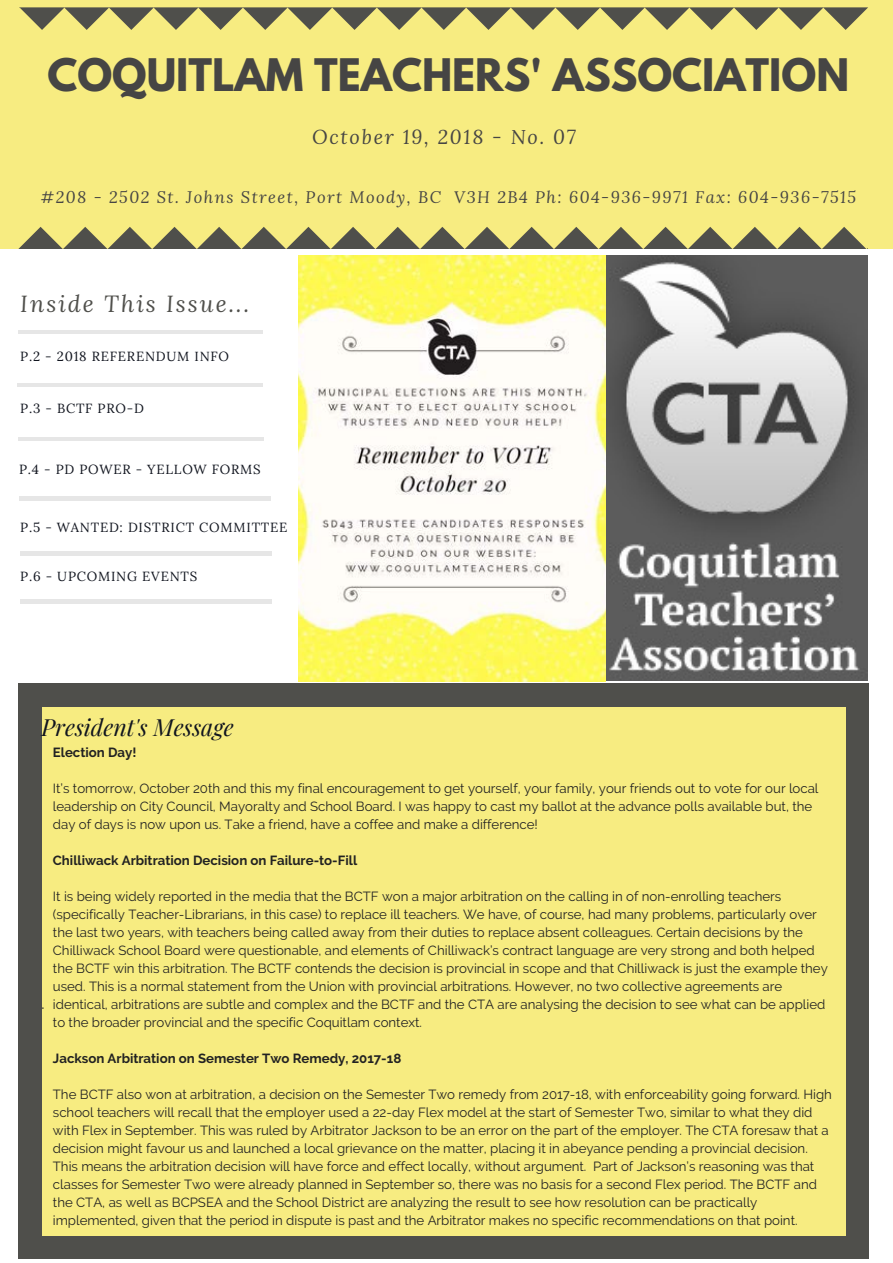
<style>
.page{position:relative;width:893px;height:1263px;background:#fff}
.page>*{position:absolute;margin:0;border:0;box-sizing:border-box;transform-origin:0 0}
.t1{font:700 39.75px "League Spartan";color:#464544}
.t2{font:italic 23.25px "Lora";letter-spacing:.09em;color:#4f4f4b}
.t3{font:italic 23.25px "Playfair Display";color:#11151f}
.t4{font:italic 19.8px "Lora";letter-spacing:.09em;color:#464544}
.t5{font:italic 16.5px "Lora";letter-spacing:.09em;color:#464544}
.t6{font:16.5px "Raleway";color:#222}
.t7{font:13.2px/18px "Raleway";color:#222}
.t8{font:13.2px "Lora";letter-spacing:.06em;color:#11151f}
.t9{font:700 13.2px "Raleway";color:#222}
</style>
<div class="page">
<div style="left:0;top:0;width:893px;height:249px;background:#f7ec81"></div>
<img style="left:606px;top:256px;width:261px;height:424px">
<hr style="left:18px;top:437px;width:246px;height:3px;background:#000">
<div style="left:24px;top:695px;width:839px;height:552px;background:#f7ec81"></div>
<div style="left:846px;top:1236px;width:23px;height:22px;background:#4f4f4b"></div>
<div style="left:18px;top:705px;width:24px;height:532px;background:#4f4f4b"></div>
<div style="left:18px;top:1236px;width:24px;height:22px;background:#4f4f4b"></div>
<div style="left:846px;top:705px;width:23px;height:532px;background:#4f4f4b"></div>
<div style="left:40px;top:1236px;width:808px;height:22px;background:#4f4f4b"></div>
<div style="left:846px;top:684px;width:23px;height:23px;background:#4f4f4b"></div>
<div style="left:18px;top:684px;width:24px;height:23px;background:#4f4f4b"></div>
<div style="left:40px;top:684px;width:808px;height:23px;background:#4f4f4b"></div>
<svg style="left:18px;top:227px;width:849px;height:22px"></svg>
<svg style="left:20px;top:8px;width:848px;height:22px"></svg>
<hr style="left:18px;top:330px;width:245px;height:3px;background:#000">
<hr style="left:20px;top:497px;width:251px;height:4px;background:#e6e6e6">
<img style="left:298px;top:256px;width:308px;height:425px">
<hr style="left:17px;top:383px;width:246px;height:3px;background:#000">
<hr style="left:21px;top:551px;width:251px;height:4px;background:#e6e6e6">
<div style="left:21px;top:599px;width:251px;height:5px;background:#e6e6e6"></div>
<h1 class="t1" style="left:47px;top:55px;width:803px">COQUITLAM TEACHERS' ASSOCIATION</h1>
<h3 class="t4" style="left:312px;top:124px;width:265px">October 19, 2018 - No. 07</h3>
<p class="t5" style="left:41px;top:186px;width:817px">#208 - 2502 St. Johns Street, Port Moody, BC V3H 2B4 Ph: 604-936-9971 Fax: 604-936-7515</p>
<h2 class="t2" style="left:20px;top:288px;width:230px">Inside This Issue...</h2>
<p class="t8" style="left:20px;top:348px;width:210px">P.2 - 2018 REFERENDUM INFO</p>
<p class="t8" style="left:20px;top:399px;width:125px">P.3 - BCTF PRO-D</p>
<p class="t8" style="left:19px;top:460px;width:243px">P.4 - PD POWER - YELLOW FORMS</p>
<p class="t8" style="left:20px;top:519px;width:269px">P.5 - WANTED: DISTRICT COMMITTEE</p>
<p class="t8" style="left:20px;top:567px;width:179px">P.6 - UPCOMING EVENTS</p>
<h2 class="t3" style="left:42px;top:711px;width:194px">President's Message</h2>
<p class="t6" style="left:42px;top:993px;width:5px">.</p>
<p class="t9" style="left:53px;top:744px;width:85px">Election Day!</p>
<p class="t7" style="left:53px;top:779px;width:767px">It’s tomorrow, October 20th and this my final encouragement to get yourself, your family, your friends out to vote for our local leadership on City Council, Mayoralty and School Board. I was happy to cast my ballot at the advance polls available but, the day of days is now upon us. Take a friend, have a coffee and make a difference!</p>
<p class="t9" style="left:53px;top:852px;width:306px">Chilliwack Arbitration Decision on Failure-to-Fill</p>
<p class="t7" style="left:53px;top:887px;width:776px">It is being widely reported in the media that the BCTF won a major arbitration on the calling in of non-enrolling teachers (specifically Teacher-Librarians, in this case) to replace ill teachers. We have, of course, had many problems, particularly over the last two years, with teachers being called away from their duties to replace absent colleagues. Certain decisions by the Chilliwack School Board were questionable, and elements of Chilliwack’s contract language are very strong and both helped the BCTF win this arbitration. The BCTF contends the decision is provincial in scope and that Chilliwack is just the example they used. This is a normal statement from the Union with provincial arbitrations. However, no two collective agreements are identical, arbitrations are subtle and complex and the BCTF and the CTA are analysing the decision to see what can be applied to the broader provincial and the specific Coquitlam context.</p>
<p class="t9" style="left:53px;top:1050px;width:350px">Jackson Arbitration on Semester Two Remedy, 2017-18</p>
<p class="t7" style="left:53px;top:1085px;width:781px">The BCTF also won at arbitration, a decision on the Semester Two remedy from 2017-18, with enforceability going forward. High school teachers will recall that the employer used a 22-day Flex model at the start of Semester Two, similar to what they did with Flex in September. This was ruled by Arbitrator Jackson to be an error on the part of the employer. The CTA foresaw that a decision might favour us and launched a local grievance on the matter, placing it in abeyance pending a provincial decision.<br>This means the arbitration decision will have force and effect locally, without argument. Part of Jackson’s reasoning was that classes for Semester Two were already planned in September so, there was no basis for a second Flex period. The BCTF and the CTA, as well as BCPSEA and the School District are analyzing the result to see how resolution can be practically implemented, given that the period in dispute is past and the Arbitrator makes no specific recommendations on that point.</p>
</div>
